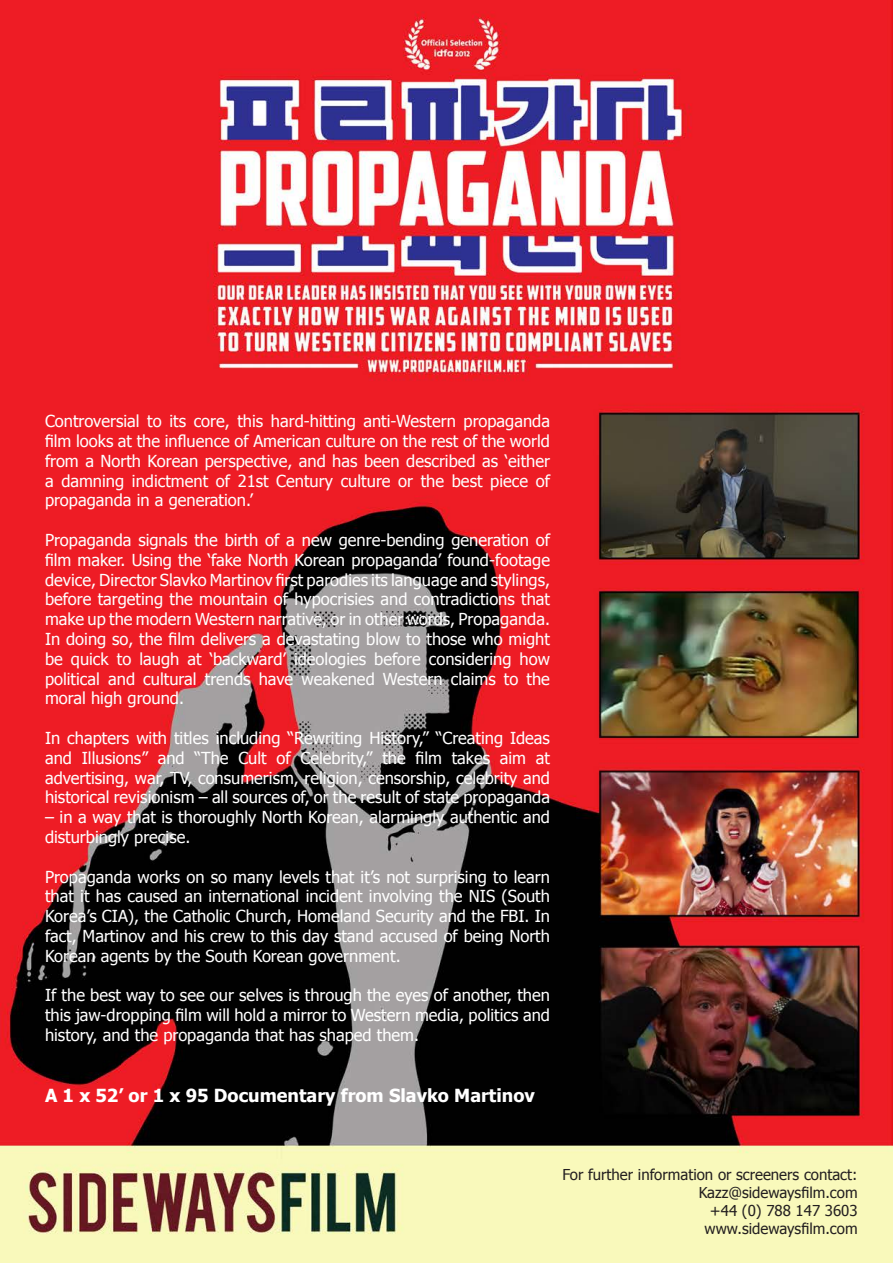
<style>
.page{position:relative;width:893px;height:1263px;background:#fff}
.page>*{position:absolute;margin:0;border:0;box-sizing:border-box;transform-origin:0 0}
.t1{font:700 18px "Tahoma";color:#fff}
.t2{font:16.5px/19.8px "Tahoma";color:#fff;text-align:justify}
.t3{font:15px "Tahoma";color:#231f20}
</style>
<div class="page">
<img style="left:0;top:0;width:893px;height:1263px">
<p class="t2" style="left:45px;top:410px;width:507px">Controversial to its core, this hard-hitting anti-Western propaganda film looks at the influence of American culture on the rest of the world from a North Korean perspective, and has been described as ‘either a damning indictment of 21st Century culture or the best piece of propaganda in a generation.’</p>
<p class="t2" style="left:45px;top:529px;width:507px">Propaganda signals the birth of a new genre-bending generation of film maker. Using the ‘fake North Korean propaganda’ found-footage device, Director Slavko Martinov first parodies its language and stylings, before targeting the mountain of hypocrisies and contradictions that make up the modern Western narrative, or in other words, Propaganda.<br>In doing so, the film delivers a devastating blow to those who might be quick to laugh at ‘backward’ ideologies before considering how political and cultural trends have weakened Western claims to the moral high ground.</p>
<p class="t2" style="left:45px;top:727px;width:506px">In chapters with titles including “Rewriting History,” “Creating Ideas and Illusions” and “The Cult of Celebrity,” the film takes aim at advertising, war, TV, consumerism, religion, censorship, celebrity and historical revisionism – all sources of, or the result of state propaganda</p>
<p class="t2" style="left:45px;top:806px;width:506px">– in a way that is thoroughly North Korean, alarmingly authentic and disturbingly precise.</p>
<p class="t2" style="left:45px;top:866px;width:506px">Propaganda works on so many levels that it’s not surprising to learn that it has caused an international incident involving the NIS (South Korea’s CIA), the Catholic Church, Homeland Security and the FBI. In fact, Martinov and his crew to this day stand accused of being North Korean agents by the South Korean government.</p>
<p class="t2" style="left:45px;top:985px;width:506px">If the best way to see our selves is through the eyes of another, then this jaw-dropping film will hold a mirror to Western media, politics and history, and the propaganda that has shaped them.</p>
<p class="t1" style="left:45px;top:1083px;width:491px">A 1 x 52’ or 1 x 95 Documentary from Slavko Martinov</p>
<p class="t3" style="left:562px;top:1164px;width:297px">For further information or screeners contact:</p>
<p class="t3" style="left:699px;top:1182px;width:160px">Kazz@sidewaysfilm.com</p>
<p class="t3" style="left:710px;top:1200px;width:149px">+44 (0) 788 147 3603</p>
<p class="t3" style="left:705px;top:1218px;width:154px">www.sidewaysfilm.com</p>
</div>
